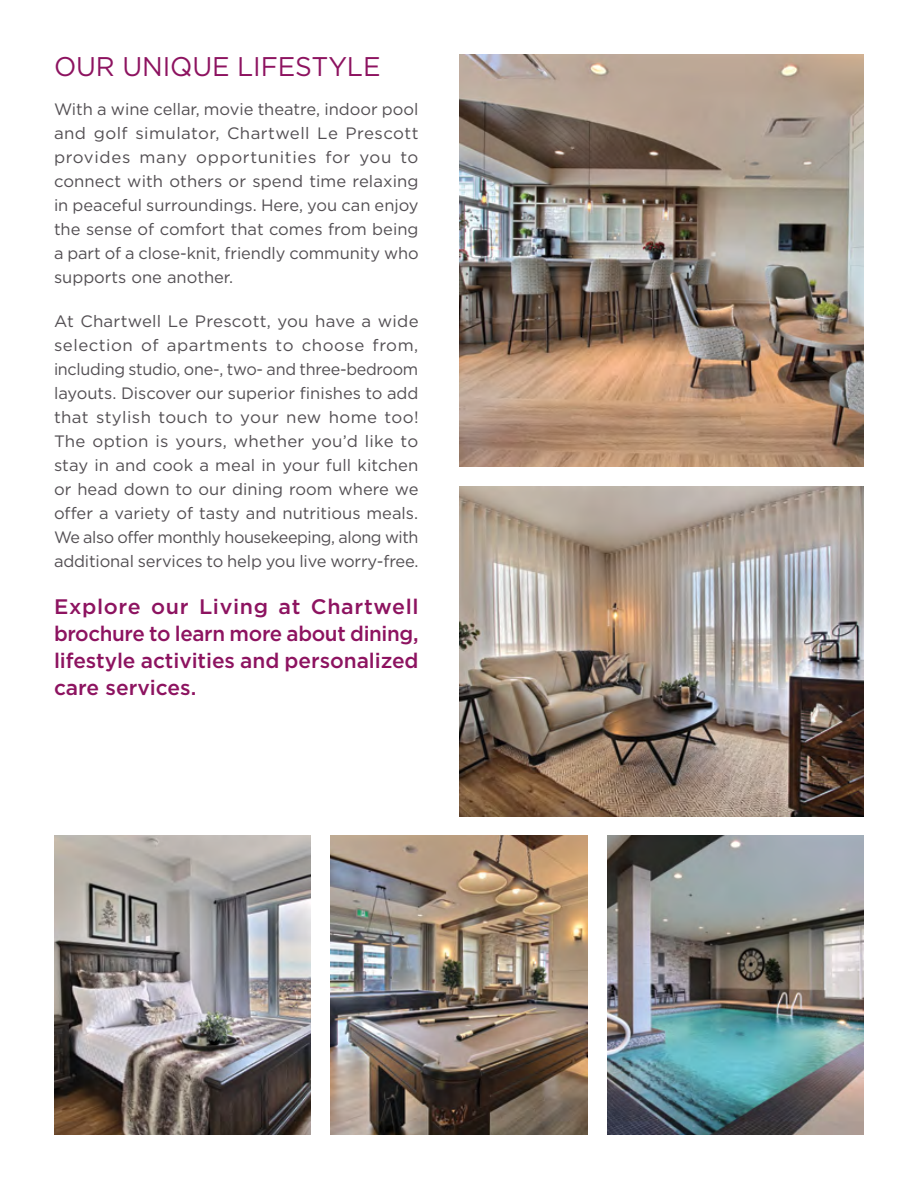
<style>
.page{position:relative;width:918px;height:1188px;background:#fff}
.page>*{position:absolute;margin:0;border:0;box-sizing:border-box;transform-origin:0 0}
.t1{font:27px "Gotham HTF";letter-spacing:-.005em;color:#8d1360}
.t2{font:500 21px/27px "Gotham HTF";letter-spacing:-.005em;color:#8d1360;text-align:justify}
.t3{font:16.5px/24px "Gotham HTF";letter-spacing:-.01em;color:#534f53;text-align:justify}
</style>
<div class="page">
<img style="left:459px;top:54px;width:405px;height:413px">
<img style="left:459px;top:486px;width:405px;height:330px">
<img style="left:608px;top:836px;width:256px;height:298px">
<img style="left:331px;top:836px;width:256px;height:298px">
<img style="left:54px;top:836px;width:256px;height:298px">
<h1 class="t1" style="left:54px;top:52px;width:328px">OUR UNIQUE LIFESTYLE</h1>
<p class="t3" style="left:54px;top:97px;width:366px">With a wine cellar, movie theatre, indoor pool and golf simulator, Chartwell Le Prescott provides many opportunities for you to connect with others or spend time relaxing in peaceful surroundings. Here, you can enjoy the sense of comfort that comes from being a part of a close-knit, friendly community who supports one another.</p>
<p class="t3" style="left:54px;top:309px;width:366px">At Chartwell Le Prescott, you have a wide selection of apartments to choose from, including studio, one-, two- and three-bedroom layouts. Discover our superior fnishes to add that stylish touch to your new home too!<br>The option is yours, whether you’d like to stay in and cook a meal in your full kitchen or head down to our dining room where we offer a variety of tasty and nutritious meals.<br>We also offer monthly housekeeping, along with additional services to help you live worry-free.</p>
<p class="t2" style="left:54px;top:593px;width:366px">Explore our Living at Chartwell brochure to learn more about dining, lifestyle activities and personalized care services.</p>
</div>
